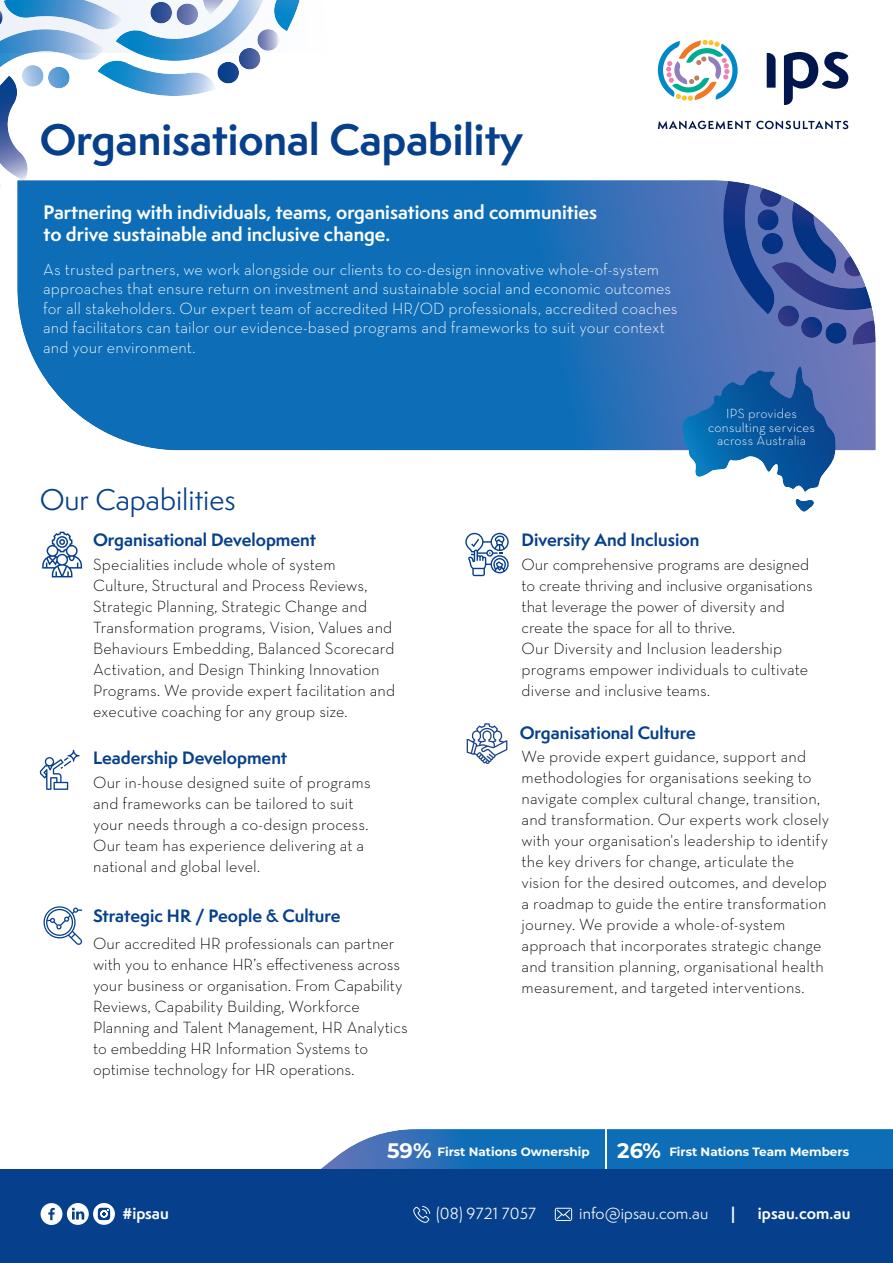
<style>
.page{position:relative;width:893px;height:1263px;background:#fff}
.page>*{position:absolute;margin:0;border:0;box-sizing:border-box;transform-origin:0 0}
.t1{font:700 40.5px "Semplicita Pro";color:#063f8b}
.t2{font:27.6px "Semplicita Pro";color:#063f8b}
.t3{font:700 18px/22.5px "Semplicita Pro";color:#fff}
.t4{font:300 16.5px/21px "Neutraface Text";letter-spacing:.005em;color:#000}
.t5{font:300 16.5px/19.5px "Neutraface Text";letter-spacing:.005em;color:#fff}
.t6{font:700 16.5px "Semplicita Pro";color:#063f8b}
.t7{font:15px "Semplicita Pro";letter-spacing:.01em;color:#fff}
.t8{font:700 15px "Semplicita Pro";color:#fff}
.t9{font:300 13.5px/13.5px "Neutraface Text";letter-spacing:.015em;color:#fff;text-align:center}
.t10{font:700 12px "Montserrat";color:#fff}
.s1{font-size:21px}
</style>
<div class="page">
<div style="left:0;top:1169px;width:893px;height:94px;background:#063f8b"></div>
<img style="left:17px;top:180px;width:858px;height:270px">
<img style="left:738px;top:276px;width:30px;height:38px">
<img style="left:852px;top:320px;width:24px;height:25px">
<img style="left:782px;top:280px;width:69px;height:30px">
<img style="left:778px;top:305px;width:69px;height:39px">
<img style="left:758px;top:224px;width:25px;height:30px">
<img style="left:844px;top:256px;width:17px;height:21px">
<img style="left:795px;top:235px;width:38px;height:39px">
<img style="left:0;top:0;width:263px;height:53px">
<svg style="left:42px;top:532px;width:40px;height:45px"></svg>
<svg style="left:465px;top:533px;width:44px;height:43px"></svg>
<svg style="left:43px;top:906px;width:39px;height:39px"></svg>
<svg style="left:39px;top:750px;width:41px;height:40px"></svg>
<svg style="left:767px;top:53px;width:9px;height:35px"></svg>
<svg style="left:784px;top:52px;width:64px;height:53px"></svg>
<svg style="left:658px;top:39px;width:80px;height:62px"></svg>
<svg style="left:658px;top:121px;width:190px;height:8px"></svg>
<img style="left:98px;top:61px;width:117px;height:35px">
<img style="left:116px;top:30px;width:53px;height:31px">
<img style="left:217px;top:29px;width:62px;height:55px">
<img style="left:150px;top:2px;width:48px;height:23px">
<img style="left:4px;top:0;width:98px;height:29px">
<img style="left:0;top:29px;width:102px;height:38px">
<img style="left:0;top:10px;width:3px;height:15px">
<img style="left:22px;top:65px;width:48px;height:23px">
<img style="left:0;top:76px;width:24px;height:105px">
<img style="left:203px;top:0;width:21px;height:15px">
<img style="left:274px;top:0;width:26px;height:31px">
<img style="left:321px;top:1129px;width:572px;height:40px">
<hr style="left:605px;top:1129px;width:1px;height:40px;background:#fff">
<img style="left:682px;top:366px;width:154px;height:126px">
<img style="left:795px;top:499px;width:19px;height:13px">
<svg style="left:555px;top:1208px;width:17px;height:13px"></svg>
<svg style="left:413px;top:1206px;width:17px;height:17px"></svg>
<svg style="left:41px;top:1203px;width:74px;height:22px"></svg>
<svg style="left:467px;top:723px;width:40px;height:41px"></svg>
<h1 class="t1" style="left:40px;top:122px;width:485px">Organisational Capability</h1>
<p class="t3" style="left:44px;top:203px;width:555px">Partnering with individuals, teams, organisations and communities to drive sustainable and inclusive change.</p>
<p class="t5" style="left:43px;top:261px;width:636px">As trusted partners, we work alongside our clients to co-design innovative whole-of-system approaches that ensure return on investment and sustainable social and economic outcomes for all stakeholders. Our expert team of accredited HR/OD professionals, accredited coaches and facilitators can tailor our evidence-based programs and frameworks to suit your context and your environment.</p>
<h2 class="t2" style="left:40px;top:487px;width:198px">Our Capabilities</h2>
<p class="t6" style="left:93px;top:533px;width:224px">Organisational Development</p>
<p class="t9" style="left:708px;top:408px;width:108px">IPS provides consulting services across Australia</p>
<p class="t6" style="left:522px;top:533px;width:179px">Diversity And Inclusion</p>
<p class="t4" style="left:93px;top:555px;width:304px">Specialities include whole of system<br>Culture, Structural and Process Reviews, Strategic Planning, Strategic Change and Transformation programs, Vision, Values and Behaviours Embedding, Balanced Scorecard Activation, and Design Thinking Innovation Programs. We provide expert facilitation and executive coaching for any group size.</p>
<p class="t4" style="left:522px;top:555px;width:293px">Our comprehensive programs are designed to create thriving and inclusive organisations that leverage the power of diversity and create the space for all to thrive.<br>Our Diversity and Inclusion leadership programs empower individuals to cultivate diverse and inclusive teams.</p>
<p class="t4" style="left:522px;top:747px;width:309px">We provide expert guidance, support and methodologies for organisations seeking to navigate complex cultural change, transition, and transformation. Our experts work closely with your organisation's leadership to identify the key drivers for change, articulate the vision for the desired outcomes, and develop a roadmap to guide the entire transformation journey. We provide a whole-of-system approach that incorporates strategic change and transition planning, organisational health measurement, and targeted interventions.</p>
<p class="t6" style="left:520px;top:726px;width:178px">Organisational Culture</p>
<p class="t6" style="left:93px;top:750px;width:196px">Leadership Development</p>
<p class="t4" style="left:93px;top:774px;width:279px">Our in-house designed suite of programs and frameworks can be tailored to suit your needs through a co-design process.<br>Our team has experience delivering at a national and global level.</p>
<p class="t6" style="left:93px;top:909px;width:249px">Strategic HR / People &amp; Culture</p>
<p class="t4" style="left:93px;top:935px;width:316px">Our accredited HR professionals can partner with you to enhance HR’s effectiveness across your business or organisation. From Capability Reviews, Capability Building, Workforce Planning and Talent Management, HR Analytics to embedding HR Information Systems to optimise technology for HR operations.</p>
<p class="t8" style="left:122px;top:1206px;width:48px">#ipsau</p>
<p class="t10" style="left:387px;top:1147px;width:204px"><span class="s1">59%</span> First Nations Ownership</p>
<p class="t10" style="left:617px;top:1146px;width:233px"><span class="s1">26%</span> First Nations Team Members</p>
<p class="t7" style="left:436px;top:1206px;width:101px">(08) 9721 7057</p>
<p class="t7" style="left:579px;top:1206px;width:131px">info@ipsau.com.au</p>
<p class="t8" style="left:731px;top:1206px;width:6px">|</p>
<p class="t8" style="left:758px;top:1206px;width:94px">ipsau.com.au</p>
</div>
